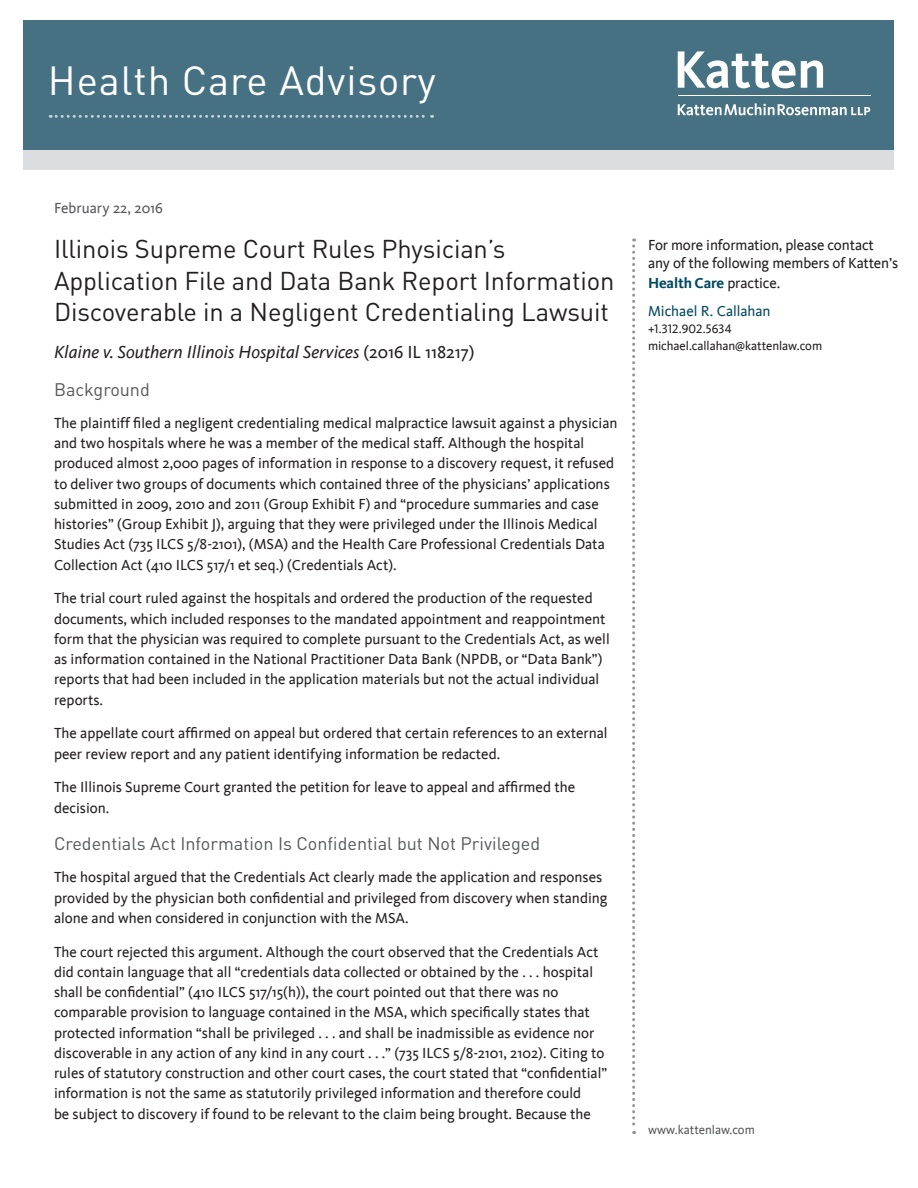
<style>
.page{position:relative;width:918px;height:1188px;background:#fff}
.page>*{position:absolute;margin:0;border:0;box-sizing:border-box;transform-origin:0 0}
.t1{font:40.2px "DINOT";letter-spacing:.02em;color:#fff}
.t2{font:25.5px/31.5px "DINOT";letter-spacing:-.005em;color:#231f20}
.SubHeads{font:18px "DINOT";color:#57585a}
.t3{font:italic 18px "Kievit";color:#231f20}
.t4{font:15px/20.2px "Kievit";color:#231f20}
.t5{font:15px "Kievit";letter-spacing:-.005em;color:#004960}
.Alpha{font:15px "Kievit";color:#57585a}
.t6{font:12.75px/17.2px "Kievit";letter-spacing:-.005em;color:#231f20}
.t7{font:12.75px "Kievit";color:#57585a}
.s1{font-style:normal}
.s2{font-weight:700;color:#004960}
.s3{font-family:"Kievit Book SC"}
</style>
<div class="page">
<div style="left:24px;top:21px;width:870px;height:129px;background:#467183"></div>
<div style="left:24px;top:150px;width:870px;height:20px;background:#dcdddf"></div>
<svg style="left:678px;top:51px;width:145px;height:37px"></svg>
<hr style="left:678px;top:95px;width:192px;height:1px;background:#fff">
<svg style="left:678px;top:103px;width:192px;height:12px"></svg>
<svg style="left:50px;top:115px;width:383px;height:3px"></svg>
<svg style="left:632px;top:238px;width:3px;height:896px"></svg>
<p class="t1" style="left:48px;top:53px;width:390px">Health Care Advisory</p>
<p class="Alpha" style="left:54px;top:200px;width:110px">February 22, 2016</p>
<p class="t2" style="left:54px;top:232px;width:562px">Illinois Supreme Court Rules Physician’s<br>Application File and Data Bank Report Information<br>Discoverable in a Negligent Credentialing Lawsuit</p>
<p class="t3" style="left:54px;top:342px;width:422px">Klaine v. Southern Illinois Hospital Services <span class="s1">(2016 IL 118217)</span></p>
<p class="SubHeads" style="left:54px;top:377px;width:97px">Background</p>
<p class="t4" style="left:54px;top:413px;width:565px">The plaintiff filed a negligent credentialing medical malpractice lawsuit against a physician and two hospitals where he was a member of the medical staff. Although the hospital produced almost 2,000 pages of information in response to a discovery request, it refused to deliver two groups of documents which contained three of the physicians’ applications submitted in 2009, 2010 and 2011 (Group Exhibit F) and “procedure summaries and case histories” (Group Exhibit J), arguing that they were privileged under the Illinois Medical Studies Act (735 ILCS 5/8-2101), (MSA) and the Health Care Professional Credentials Data Collection Act (410 ILCS 517/1 et seq.) (Credentials Act).</p>
<p class="t4" style="left:54px;top:588px;width:557px">The trial court ruled against the hospitals and ordered the production of the requested documents, which included responses to the mandated appointment and reappointment form that the physician was required to complete pursuant to the Credentials Act, as well as information contained in the National Practitioner Data Bank (NPDB, or “Data Bank”) reports that had been included in the application materials but not the actual individual reports.</p>
<p class="t4" style="left:54px;top:723px;width:555px">The appellate court affirmed on appeal but ordered that certain references to an external peer review report and any patient identifying information be redacted.</p>
<p class="t4" style="left:54px;top:777px;width:523px">The Illinois Supreme Court granted the petition for leave to appeal and affirmed the decision.</p>
<p class="SubHeads" style="left:54px;top:831px;width:488px">Credentials Act Information Is Confidential but Not Privileged</p>
<p class="t4" style="left:54px;top:867px;width:555px">The hospital argued that the Credentials Act clearly made the application and responses provided by the physician both confidential and privileged from discovery when standing alone and when considered in conjunction with the MSA.</p>
<p class="t4" style="left:54px;top:942px;width:555px">The court rejected this argument. Although the court observed that the Credentials Act did contain language that all “credentials data collected or obtained by the . . . hospital shall be confidential” (410 ILCS 517/15(h)), the court pointed out that there was no comparable provision to language contained in the MSA, which specifically states that protected information “shall be privileged . . . and shall be inadmissible as evidence nor discoverable in any action of any kind in any court . . .” (735 ILCS 5/8-2101, 2102). Citing to rules of statutory construction and other court cases, the court stated that “confidential” information is not the same as statutorily privileged information and therefore could<br>be subject to discovery if found to be relevant to the claim being brought. Because the</p>
<p class="t4" style="left:648px;top:235px;width:252px;line-height:19.2px">For more information, please contact any of the following members of Katten’s<br><span class="s2">Health Care</span> practice.</p>
<p class="t5" style="left:648px;top:302px;width:124px">Michael R. Callahan</p>
<p class="t6" style="left:648px;top:320px;width:176px"><span class="s3">+1.312.902.5634 </span>michael.callahan@kattenlaw.com</p>
<p class="t7" style="left:648px;top:1122px;width:108px">www.kattenlaw.com</p>
</div>
